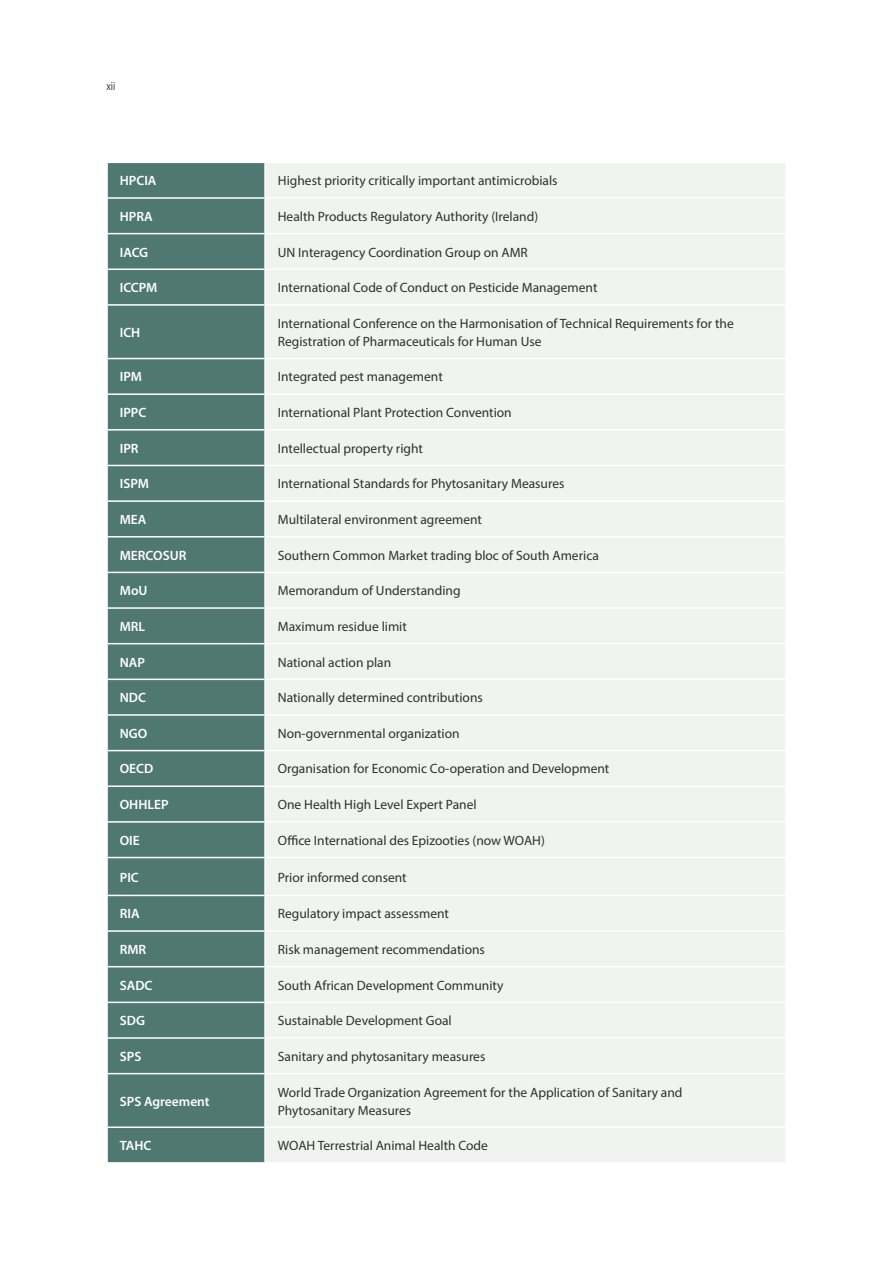
<style>
.page{position:relative;width:893px;height:1263px;background:#fff}
.page>*{position:absolute;margin:0;border:0;box-sizing:border-box;transform-origin:0 0}
.Table_text{font:13.5px/18px "Myriad Pro";color:#312f30}
.Table_text-2{font:600 13.5px "Myriad Pro";color:#fff}
.t1{font:12px "Myriad Pro";color:#3e3e3f;scale:.8 1}
</style>
<div class="page">
<div style="left:108px;top:163px;width:156px;height:999px;background:#4f7872"></div>
<div style="left:266px;top:163px;width:519px;height:999px;background:#f0f3f0"></div>
<hr style="left:106px;top:197px;width:159px;height:2px;background:#fff">
<hr style="left:265px;top:197px;width:522px;height:2px;background:#fff">
<hr style="left:106px;top:233px;width:159px;height:1px;background:#fff">
<hr style="left:265px;top:233px;width:522px;height:1px;background:#fff">
<hr style="left:106px;top:268px;width:159px;height:2px;background:#fff">
<hr style="left:265px;top:268px;width:522px;height:2px;background:#fff">
<hr style="left:106px;top:304px;width:159px;height:2px;background:#fff">
<hr style="left:265px;top:304px;width:522px;height:2px;background:#fff">
<hr style="left:106px;top:358px;width:159px;height:1px;background:#fff">
<hr style="left:265px;top:358px;width:522px;height:1px;background:#fff">
<hr style="left:106px;top:393px;width:159px;height:2px;background:#fff">
<hr style="left:265px;top:393px;width:522px;height:2px;background:#fff">
<hr style="left:106px;top:429px;width:159px;height:2px;background:#fff">
<hr style="left:265px;top:429px;width:522px;height:2px;background:#fff">
<hr style="left:106px;top:465px;width:159px;height:1px;background:#fff">
<hr style="left:265px;top:465px;width:522px;height:1px;background:#fff">
<hr style="left:106px;top:500px;width:159px;height:2px;background:#fff">
<hr style="left:265px;top:500px;width:522px;height:2px;background:#fff">
<hr style="left:106px;top:536px;width:159px;height:1px;background:#fff">
<hr style="left:265px;top:536px;width:522px;height:1px;background:#fff">
<hr style="left:106px;top:572px;width:159px;height:1px;background:#fff">
<hr style="left:265px;top:572px;width:522px;height:1px;background:#fff">
<hr style="left:106px;top:607px;width:159px;height:2px;background:#fff">
<hr style="left:265px;top:607px;width:522px;height:2px;background:#fff">
<hr style="left:106px;top:643px;width:159px;height:1px;background:#fff">
<hr style="left:265px;top:643px;width:522px;height:1px;background:#fff">
<hr style="left:106px;top:678px;width:159px;height:2px;background:#fff">
<hr style="left:265px;top:678px;width:522px;height:2px;background:#fff">
<hr style="left:106px;top:714px;width:159px;height:2px;background:#fff">
<hr style="left:265px;top:714px;width:522px;height:2px;background:#fff">
<hr style="left:106px;top:750px;width:159px;height:1px;background:#fff">
<hr style="left:265px;top:750px;width:522px;height:1px;background:#fff">
<hr style="left:106px;top:785px;width:159px;height:2px;background:#fff">
<hr style="left:265px;top:785px;width:522px;height:2px;background:#fff">
<hr style="left:106px;top:821px;width:159px;height:2px;background:#fff">
<hr style="left:265px;top:821px;width:522px;height:2px;background:#fff">
<hr style="left:106px;top:857px;width:159px;height:1px;background:#fff">
<hr style="left:265px;top:857px;width:522px;height:1px;background:#fff">
<hr style="left:106px;top:895px;width:159px;height:1px;background:#fff">
<hr style="left:265px;top:895px;width:522px;height:1px;background:#fff">
<hr style="left:106px;top:930px;width:159px;height:2px;background:#fff">
<hr style="left:265px;top:930px;width:522px;height:2px;background:#fff">
<hr style="left:106px;top:966px;width:159px;height:1px;background:#fff">
<hr style="left:265px;top:966px;width:522px;height:1px;background:#fff">
<hr style="left:106px;top:1001px;width:159px;height:2px;background:#fff">
<hr style="left:265px;top:1001px;width:522px;height:2px;background:#fff">
<hr style="left:106px;top:1037px;width:159px;height:2px;background:#fff">
<hr style="left:265px;top:1037px;width:522px;height:2px;background:#fff">
<hr style="left:106px;top:1073px;width:159px;height:1px;background:#fff">
<hr style="left:265px;top:1073px;width:522px;height:1px;background:#fff">
<hr style="left:106px;top:1126px;width:159px;height:2px;background:#fff">
<hr style="left:265px;top:1126px;width:522px;height:2px;background:#fff">
<p class="t1" style="left:106px;top:78px;width:13px">xii</p>
<p class="Table_text-2" style="left:120px;top:172px;width:38px">HPCIA</p>
<p class="Table_text" style="left:278px;top:171px;width:281px">Highest priority critically important antimicrobials</p>
<p class="Table_text-2" style="left:120px;top:208px;width:34px">HPRA</p>
<p class="Table_text" style="left:278px;top:207px;width:262px">Health Products Regulatory Authority (Ireland)</p>
<p class="Table_text-2" style="left:120px;top:243px;width:30px">IACG</p>
<p class="Table_text" style="left:278px;top:243px;width:251px">UN Interagency Coordination Group on AMR</p>
<p class="Table_text-2" style="left:120px;top:279px;width:39px">ICCPM</p>
<p class="Table_text" style="left:278px;top:278px;width:321px">International Code of Conduct on Pesticide Management</p>
<p class="Table_text-2" style="left:120px;top:324px;width:22px">ICH</p>
<p class="Table_text" style="left:278px;top:314px;width:457px">International Conference on the Harmonisation of Technical Requirements for the<br>Registration of Pharmaceuticals for Human Use</p>
<p class="Table_text-2" style="left:120px;top:368px;width:24px">IPM</p>
<p class="Table_text" style="left:278px;top:368px;width:166px">Integrated pest management</p>
<p class="Table_text-2" style="left:120px;top:404px;width:28px">IPPC</p>
<p class="Table_text" style="left:278px;top:403px;width:235px">International Plant Protection Convention</p>
<p class="Table_text-2" style="left:120px;top:440px;width:20px">IPR</p>
<p class="Table_text" style="left:278px;top:439px;width:147px">Intellectual property right</p>
<p class="Table_text-2" style="left:120px;top:475px;width:31px">ISPM</p>
<p class="Table_text" style="left:278px;top:475px;width:288px">International Standards for Phytosanitary Measures</p>
<p class="Table_text-2" style="left:120px;top:511px;width:28px">MEA</p>
<p class="Table_text" style="left:278px;top:510px;width:206px">Multilateral environment agreement</p>
<p class="Table_text-2" style="left:120px;top:546px;width:68px">MERCOSUR</p>
<p class="Table_text" style="left:278px;top:546px;width:323px">Southern Common Market trading bloc of South America</p>
<p class="Table_text-2" style="left:120px;top:582px;width:29px">MoU</p>
<p class="Table_text" style="left:278px;top:581px;width:184px">Memorandum of Understanding</p>
<p class="Table_text-2" style="left:120px;top:618px;width:27px">MRL</p>
<p class="Table_text" style="left:278px;top:617px;width:131px">Maximum residue limit</p>
<p class="Table_text-2" style="left:120px;top:653px;width:27px">NAP</p>
<p class="Table_text" style="left:278px;top:653px;width:115px">National action plan</p>
<p class="Table_text-2" style="left:120px;top:689px;width:28px">NDC</p>
<p class="Table_text" style="left:278px;top:688px;width:207px">Nationally determined contributions</p>
<p class="Table_text-2" style="left:120px;top:725px;width:29px">NGO</p>
<p class="Table_text" style="left:278px;top:724px;width:183px">Non-governmental organization</p>
<p class="Table_text-2" style="left:120px;top:760px;width:35px">OECD</p>
<p class="Table_text" style="left:278px;top:760px;width:333px">Organisation for Economic Co-operation and Development</p>
<p class="Table_text-2" style="left:120px;top:796px;width:50px">OHHLEP</p>
<p class="Table_text" style="left:278px;top:795px;width:200px">One Health High Level Expert Panel</p>
<p class="Table_text-2" style="left:120px;top:832px;width:22px">OIE</p>
<p class="Table_text" style="left:278px;top:831px;width:269px">Office International des Epizooties (now WOAH)</p>
<p class="Table_text-2" style="left:120px;top:868px;width:21px">PIC</p>
<p class="Table_text" style="left:278px;top:868px;width:130px">Prior informed consent</p>
<p class="Table_text-2" style="left:120px;top:905px;width:21px">RIA</p>
<p class="Table_text" style="left:278px;top:904px;width:173px">Regulatory impact assessment</p>
<p class="Table_text-2" style="left:120px;top:941px;width:28px">RMR</p>
<p class="Table_text" style="left:278px;top:940px;width:209px">Risk management recommendations</p>
<p class="Table_text-2" style="left:120px;top:976px;width:34px">SADC</p>
<p class="Table_text" style="left:278px;top:976px;width:227px">South African Development Community</p>
<p class="Table_text-2" style="left:120px;top:1012px;width:27px">SDG</p>
<p class="Table_text" style="left:278px;top:1011px;width:175px">Sustainable Development Goal</p>
<p class="Table_text-2" style="left:120px;top:1048px;width:23px">SPS</p>
<p class="Table_text" style="left:278px;top:1047px;width:209px">Sanitary and phytosanitary measures</p>
<p class="Table_text-2" style="left:120px;top:1092px;width:91px">SPS Agreement</p>
<p class="Table_text" style="left:278px;top:1083px;width:406px">World Trade Organization Agreement for the Application of Sanitary and<br>Phytosanitary Measures</p>
<p class="Table_text-2" style="left:120px;top:1137px;width:33px">TAHC</p>
<p class="Table_text" style="left:278px;top:1136px;width:212px">WOAH Terrestrial Animal Health Code</p>
</div>
